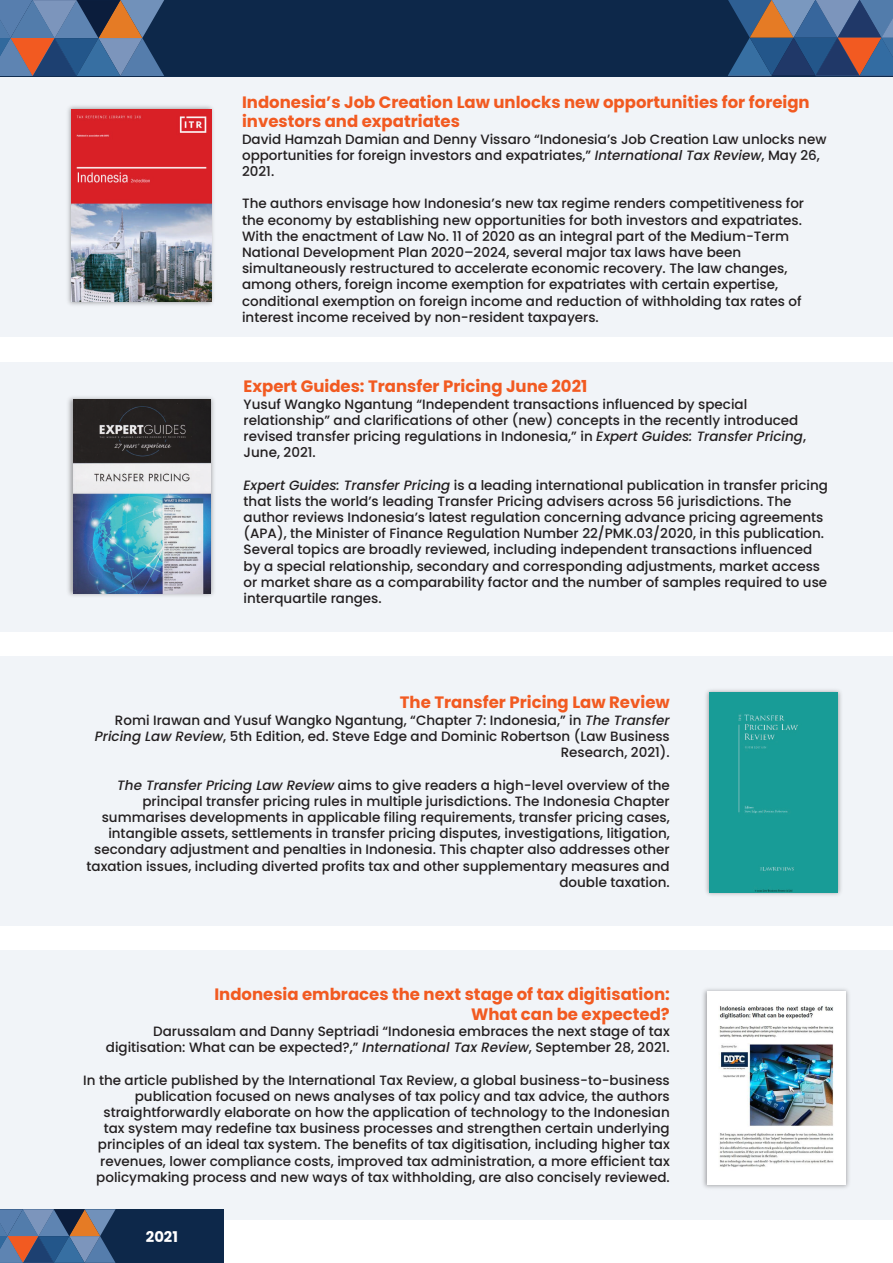
<style>
.page{position:relative;width:893px;height:1263px;background:#fff}
.page>*{position:absolute;margin:0;border:0;box-sizing:border-box;transform-origin:0 0}
.t1{font:700 16.5px/19.8px "Poppins";color:#f25a21}
.t2{font:700 14.7px "Poppins";color:#fff}
.t3{font:500 13.5px/16.2px "Poppins";color:#231f20}
.s1{font-style:italic}
</style>
<div class="page">
<div style="left:0;top:67px;width:893px;height:270px;background:#f1f4f8"></div>
<div style="left:0;top:361px;width:893px;height:270px;background:#f1f4f8"></div>
<div style="left:0;top:656px;width:893px;height:270px;background:#f1f4f8"></div>
<div style="left:0;top:950px;width:893px;height:270px;background:#f1f4f8"></div>
<div style="left:1px;top:0;width:892px;height:76px;background:#0d284a"></div>
<svg style="left:728px;top:0;width:165px;height:77px;background:#4d5e7d"></svg>
<svg style="left:0;top:0;width:164px;height:76px"></svg>
<div style="left:1px;top:1209px;width:223px;height:54px;background:#0d284a"></div>
<svg style="left:0;top:1209px;width:116px;height:54px;background:#5c6a87"></svg>
<img style="left:17px;top:55px;width:248px;height:250px">
<img style="left:71px;top:109px;width:141px;height:192px">
<img style="left:17px;top:361px;width:248px;height:271px">
<img style="left:73px;top:399px;width:137px;height:195px">
<img style="left:706px;top:690px;width:135px;height:205px">
<div style="left:709px;top:692px;width:129px;height:201px;background:#189c97"></div>
<img style="left:703px;top:989px;width:146px;height:199px">
<img style="left:707px;top:991px;width:139px;height:194px">
<p class="t1" style="left:242px;top:92px;width:569px">Indonesia’s Job Creation Law unlocks new opportunities for foreign investors and expatriates</p>
<p class="t3" style="left:242px;top:131px;width:586px">David Hamzah Damian and Denny Vissaro “Indonesia’s Job Creation Law unlocks new opportunities for foreign investors and expatriates,” <span class="s1">International Tax Review</span>, May 26,<br>2021.</p>
<p class="t3" style="left:242px;top:196px;width:564px">The authors envisage how Indonesia’s new tax regime renders competitiveness for the economy by establishing new opportunities for both investors and expatriates.<br>With the enactment of Law No. 11 of 2020 as an integral part of the Medium-Term National Development Plan 2020–2024, several major tax laws have been simultaneously restructured to accelerate economic recovery. The law changes, among others, foreign income exemption for expatriates with certain expertise, conditional exemption on foreign income and reduction of withholding tax rates of interest income received by non-resident taxpayers.</p>
<p class="t1" style="left:244px;top:377px;width:345px">Expert Guides: Transfer Pricing June 2021</p>
<p class="t3" style="left:244px;top:396px;width:564px">Yusuf Wangko Ngantung “Independent transactions influenced by special relationship” and clarifications of other (new) concepts in the recently introduced revised transfer pricing regulations in Indonesia,” in <span class="s1">Expert Guides: Transfer Pricing</span>, June, 2021.</p>
<p class="t3" style="left:244px;top:477px;width:586px"><span class="s1">Expert Guides: Transfer Pricing</span> is a leading international publication in transfer pricing that lists the world’s leading Transfer Pricing advisers across 56 jurisdictions. The author reviews Indonesia’s latest regulation concerning advance pricing agreements (APA), the Minister of Finance Regulation Number 22/PMK.03/2020, in this publication.<br>Several topics are broadly reviewed, including independent transactions influenced by a special relationship, secondary and corresponding adjustments, market access or market share as a comparability factor and the number of samples required to use interquartile ranges.</p>
<p class="t1" style="left:400px;top:693px;width:271px">The Transfer Pricing Law Review</p>
<p class="t3" style="left:95px;top:712px;width:576px;text-align:right">Romi Irawan and Yusuf Wangko Ngantung, “Chapter 7: Indonesia,” in <span class="s1">The Transfer<br>Pricing Law Review</span>, 5th Edition, ed. Steve Edge and Dominic Robertson (Law Business<br>Research, 2021).</p>
<p class="t3" style="left:87px;top:777px;width:585px;text-align:right"><span class="s1">The Transfer Pricing Law Review</span> aims to give readers a high-level overview of the principal transfer pricing rules in multiple jurisdictions. The Indonesia Chapter summarises developments in applicable filing requirements, transfer pricing cases, intangible assets, settlements in transfer pricing disputes, investigations, litigation, secondary adjustment and penalties in Indonesia. This chapter also addresses other taxation issues, including diverted profits tax and other supplementary measures and double taxation.</p>
<p class="t1" style="left:214px;top:984px;width:457px;text-align:right">Indonesia embraces the next stage of tax digitisation:<br>What can be expected?</p>
<p class="t3" style="left:106px;top:1023px;width:565px;text-align:right">Darussalam and Danny Septriadi “Indonesia embraces the next stage of tax digitisation: What can be expected?,” <span class="s1">International Tax Review</span>, September 28, 2021.</p>
<p class="t3" style="left:83px;top:1072px;width:588px;text-align:right">In the article published by the International Tax Review, a global business-to-business publication focused on news analyses of tax policy and tax advice, the authors straightforwardly elaborate on how the application of technology to the Indonesian tax system may redefine tax business processes and strengthen certain underlying principles of an ideal tax system. The benefits of tax digitisation, including higher tax revenues, lower compliance costs, improved tax administration, a more efficient tax policymaking process and new ways of tax withholding, are also concisely reviewed.</p>
<p class="t2" style="left:146px;top:1228px;width:34px">2021</p>
</div>
